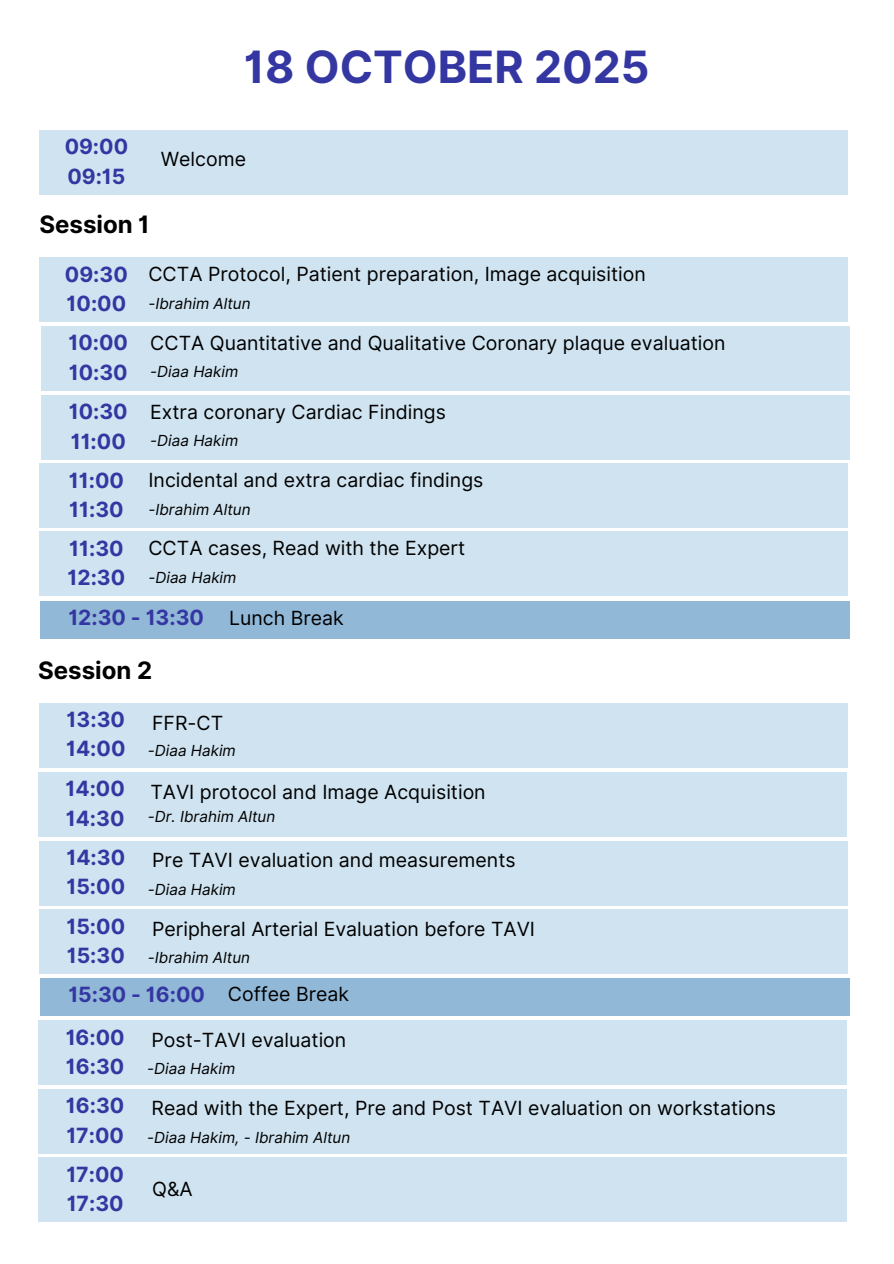
<style>
.page{position:relative;width:894px;height:1264px;background:#fff}
.page>*{position:absolute;margin:0;border:0;box-sizing:border-box;transform-origin:0 0}
.t1{font:700 44.55px "Inter";color:#3437a2}
.t2{font:700 24px "Inter";color:#000}
.t3{font:700 21px/29.2px "Inter";color:#3437a2}
.t4{font:19.5px "Inter";color:#000}
.t5{font:italic 15.3px "Inter";color:#000}
</style>
<div class="page">
<div style="left:39px;top:130px;width:809px;height:64px;background:#cfe3f0"></div>
<div style="left:39px;top:258px;width:809px;height:64px;background:#cfe3f0"></div>
<div style="left:39px;top:703px;width:809px;height:64px;background:#cfe3f0"></div>
<div style="left:38px;top:772px;width:809px;height:64px;background:#cfe3f0"></div>
<div style="left:40px;top:978px;width:809px;height:37px;background:#92b8d8"></div>
<div style="left:39px;top:840px;width:808px;height:65px;background:#cfe3f0"></div>
<div style="left:41px;top:326px;width:809px;height:64px;background:#cfe3f0"></div>
<div style="left:41px;top:395px;width:809px;height:64px;background:#cfe3f0"></div>
<div style="left:39px;top:464px;width:809px;height:64px;background:#cfe3f0"></div>
<div style="left:39px;top:531px;width:809px;height:64px;background:#cfe3f0"></div>
<div style="left:40px;top:601px;width:809px;height:37px;background:#92b8d8"></div>
<div style="left:39px;top:909px;width:808px;height:64px;background:#cfe3f0"></div>
<div style="left:38px;top:1020px;width:809px;height:64px;background:#cfe3f0"></div>
<div style="left:38px;top:1089px;width:809px;height:64px;background:#cfe3f0"></div>
<div style="left:38px;top:1157px;width:809px;height:64px;background:#cfe3f0"></div>
<h5 class="t1" style="left:244px;top:40px;width:407px">18 OCTOBER 2025</h5>
<h4 class="t3" style="left:65px;top:132px;width:65px">09:00<br>09:15</h4>
<p class="t2" style="left:39px;top:210px;width:112px">Session 1</p>
<h1 class="t4" style="left:161px;top:147px;width:87px">Welcome</h1>
<h5 class="t3" style="left:65px;top:260px;width:64px">09:30<br>10:00</h5>
<h4 class="t4" style="left:148px;top:262px;width:499px">CCTA Protocol, Patient preparation, Image acquisition</h4>
<p class="t5" style="left:148px;top:294px;width:104px">-Ibrahim Altun</p>
<h5 class="t3" style="left:68px;top:328px;width:61px">10:00<br>10:30</h5>
<h4 class="t4" style="left:150px;top:331px;width:576px">CCTA Quantitative and Qualitative Coronary plaque evaluation</h4>
<h5 class="t5" style="left:150px;top:362px;width:89px">-Diaa Hakim</h5>
<h2 class="t3" style="left:69px;top:397px;width:60px">10:30<br>11:00</h2>
<h4 class="t4" style="left:150px;top:400px;width:297px">Extra coronary Cardiac Findings</h4>
<h3 class="t5" style="left:150px;top:431px;width:89px">-Diaa Hakim</h3>
<p class="t3" style="left:69px;top:466px;width:57px">11:00<br>11:30</p>
<h4 class="t4" style="left:148px;top:468px;width:336px">Incidental and extra cardiac findings</h4>
<h5 class="t5" style="left:148px;top:500px;width:104px">-Ibrahim Altun</h5>
<p class="t3" style="left:67px;top:533px;width:59px">11:30<br>12:30</p>
<h4 class="t4" style="left:148px;top:536px;width:318px">CCTA cases, Read with the Expert</h4>
<h5 class="t5" style="left:148px;top:568px;width:89px">-Diaa Hakim</h5>
<p class="t3" style="left:68px;top:602px;width:137px">12:30 - 13:30</p>
<h4 class="t4" style="left:229px;top:606px;width:116px">Lunch Break</h4>
<h5 class="t2" style="left:38px;top:655px;width:115px">Session 2</h5>
<h2 class="t3" style="left:66px;top:704px;width:61px">13:30<br>14:00</h2>
<h4 class="t4" style="left:152px;top:710px;width:72px">FFR-CT</h4>
<p class="t3" style="left:65px;top:774px;width:61px">14:00<br>14:30</p>
<h5 class="t4" style="left:150px;top:780px;width:337px">TAVI protocol and Image Acquisition</h5>
<h5 class="t5" style="left:148px;top:741px;width:89px">-Diaa Hakim</h5>
<h4 class="t5" style="left:148px;top:807px;width:129px">-Dr. Ibrahim Altun</h4>
<p class="t3" style="left:66px;top:842px;width:60px">14:30<br>15:00</p>
<h5 class="t4" style="left:152px;top:848px;width:365px">Pre TAVI evaluation and measurements</h5>
<h4 class="t5" style="left:148px;top:879px;width:89px">-Diaa Hakim</h4>
<p class="t3" style="left:66px;top:911px;width:60px">15:00<br>15:30</p>
<h4 class="t4" style="left:152px;top:917px;width:384px">Peripheral Arterial Evaluation before TAVI</h4>
<h5 class="t5" style="left:148px;top:948px;width:104px">-Ibrahim Altun</h5>
<h4 class="t3" style="left:68px;top:979px;width:138px">15:30 - 16:00</h4>
<p class="t4" style="left:228px;top:982px;width:123px">Coffee Break</p>
<h4 class="t3" style="left:66px;top:1022px;width:60px">16:00<br>16:30</h4>
<h5 class="t4" style="left:151px;top:1027px;width:196px">Post-TAVI evaluation</h5>
<p class="t5" style="left:147px;top:1059px;width:89px">-Diaa Hakim</p>
<h4 class="t3" style="left:66px;top:1091px;width:60px">16:30<br>17:00</h4>
<h5 class="t4" style="left:151px;top:1096px;width:625px">Read with the Expert, Pre and Post TAVI evaluation on workstations</h5>
<p class="t5" style="left:147px;top:1128px;width:205px">-Diaa Hakim, - Ibrahim Altun</p>
<h4 class="t3" style="left:66px;top:1159px;width:59px">17:00<br>17:30</h4>
<h3 class="t4" style="left:152px;top:1176px;width:42px">Q&amp;A</h3>
</div>
